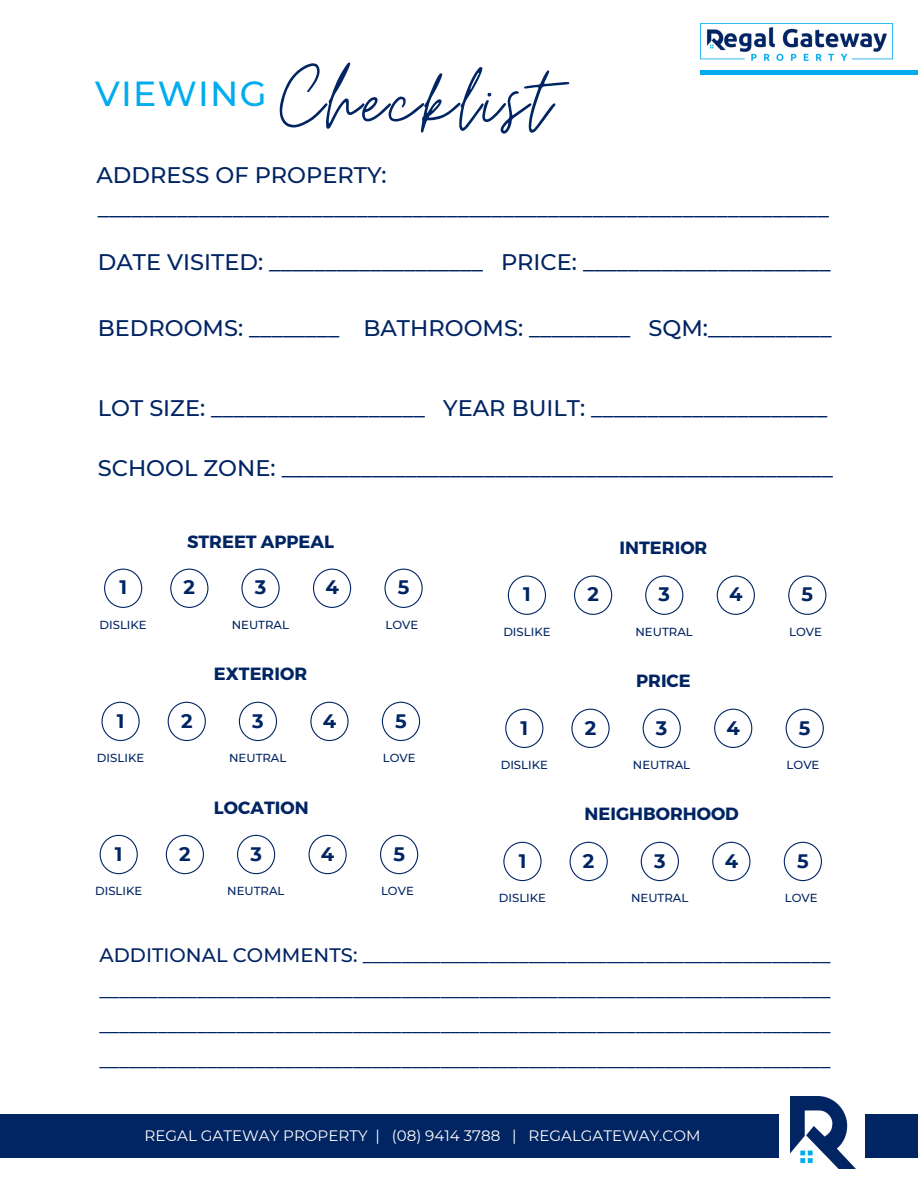
<style>
.page{position:relative;width:918px;height:1188px;background:#fff}
.page>*{position:absolute;margin:0;border:0;box-sizing:border-box;transform-origin:0 0}
.t1{font:100.05px "Moon Time";letter-spacing:.035em;color:#012463}
.t2{font:500 34.8px "Montserrat";letter-spacing:.035em;color:#00acee}
.t3{font:500 22.5px "Montserrat";color:#012463}
.t4{font:500 19.5px/34.8px "Montserrat";color:#012463;text-align:justify}
.t5{font:700 19.5px "Montserrat";color:#012463}
.t6{font:700 17.7px "Montserrat";color:#012463}
.t7{font:15.15px "Montserrat";color:#fff}
.t8{font:500 11.7px "Montserrat";color:#012463}
</style>
<div class="page">
<div style="left:0;top:1115px;width:918px;height:43px;background:#012463"></div>
<div style="left:779px;top:1088px;width:86px;height:90px;background:#fff"></div>
<img style="left:790px;top:1096px;width:65px;height:72px">
<img style="left:701px;top:23px;width:191px;height:39px">
<div style="left:700px;top:70px;width:218px;height:5px;background:#00acee"></div>
<svg style="left:104px;top:569px;width:38px;height:39px"></svg>
<svg style="left:101px;top:702px;width:39px;height:39px"></svg>
<svg style="left:100px;top:835px;width:38px;height:39px"></svg>
<svg style="left:508px;top:576px;width:38px;height:39px"></svg>
<svg style="left:505px;top:709px;width:38px;height:39px"></svg>
<svg style="left:503px;top:842px;width:39px;height:39px"></svg>
<svg style="left:170px;top:569px;width:38px;height:39px"></svg>
<svg style="left:168px;top:702px;width:38px;height:39px"></svg>
<svg style="left:166px;top:835px;width:38px;height:39px"></svg>
<svg style="left:574px;top:576px;width:38px;height:39px"></svg>
<svg style="left:571px;top:709px;width:39px;height:39px"></svg>
<svg style="left:570px;top:842px;width:38px;height:39px"></svg>
<svg style="left:241px;top:569px;width:39px;height:39px"></svg>
<svg style="left:239px;top:702px;width:38px;height:39px"></svg>
<svg style="left:237px;top:835px;width:38px;height:39px"></svg>
<svg style="left:645px;top:576px;width:38px;height:39px"></svg>
<svg style="left:643px;top:709px;width:38px;height:39px"></svg>
<svg style="left:641px;top:842px;width:38px;height:39px"></svg>
<svg style="left:313px;top:569px;width:38px;height:39px"></svg>
<svg style="left:310px;top:702px;width:39px;height:39px"></svg>
<svg style="left:308px;top:835px;width:39px;height:39px"></svg>
<svg style="left:717px;top:576px;width:38px;height:39px"></svg>
<svg style="left:714px;top:709px;width:38px;height:39px"></svg>
<svg style="left:712px;top:842px;width:38px;height:39px"></svg>
<svg style="left:384px;top:569px;width:39px;height:39px"></svg>
<svg style="left:382px;top:702px;width:38px;height:39px"></svg>
<svg style="left:380px;top:835px;width:38px;height:39px"></svg>
<svg style="left:788px;top:576px;width:38px;height:39px"></svg>
<svg style="left:786px;top:709px;width:38px;height:39px"></svg>
<svg style="left:784px;top:842px;width:38px;height:39px"></svg>
<h2 class="t2" style="left:95px;top:73px;width:173px">VIEWING</h2>
<h1 class="t1" style="left:280px;top:41px;width:272px">Checklist</h1>
<p class="t3" style="left:96px;top:161px;width:292px">ADDRESS OF PROPERTY:</p>
<p class="t3" style="left:98px;top:194px;width:733px">_________________________________________________________________</p>
<p class="t3" style="left:98px;top:248px;width:734px">DATE VISITED: ___________________ PRICE: ______________________</p>
<p class="t3" style="left:98px;top:314px;width:736px">BEDROOMS: ________ BATHROOMS: _________ SQM:___________</p>
<p class="t3" style="left:98px;top:394px;width:731px">LOT SIZE: ___________________ YEAR BUILT: _____________________</p>
<p class="t3" style="left:98px;top:454px;width:737px">SCHOOL ZONE: _________________________________________________</p>
<p class="t6" style="left:187px;top:530px;width:149px">STREET APPEAL</p>
<p class="t6" style="left:620px;top:537px;width:89px">INTERIOR</p>
<p class="t5" style="left:119px;top:576px;width:9px">1</p>
<p class="t5" style="left:184px;top:576px;width:13px">2</p>
<p class="t5" style="left:255px;top:576px;width:13px">3</p>
<p class="t5" style="left:325px;top:576px;width:15px">4</p>
<p class="t5" style="left:398px;top:576px;width:13px">5</p>
<p class="t5" style="left:523px;top:583px;width:9px">1</p>
<p class="t5" style="left:587px;top:583px;width:13px">2</p>
<p class="t5" style="left:659px;top:583px;width:13px">3</p>
<p class="t5" style="left:729px;top:583px;width:15px">4</p>
<p class="t5" style="left:802px;top:583px;width:13px">5</p>
<p class="t8" style="left:100px;top:617px;width:49px">DISLIKE</p>
<p class="t8" style="left:232px;top:617px;width:59px">NEUTRAL</p>
<p class="t8" style="left:385px;top:617px;width:34px">LOVE</p>
<p class="t8" style="left:503px;top:624px;width:49px">DISLIKE</p>
<p class="t8" style="left:636px;top:624px;width:59px">NEUTRAL</p>
<p class="t8" style="left:789px;top:624px;width:34px">LOVE</p>
<p class="t6" style="left:214px;top:663px;width:95px">EXTERIOR</p>
<p class="t6" style="left:636px;top:670px;width:56px">PRICE</p>
<p class="t5" style="left:117px;top:709px;width:9px">1</p>
<p class="t5" style="left:181px;top:709px;width:13px">2</p>
<p class="t5" style="left:252px;top:709px;width:13px">3</p>
<p class="t5" style="left:323px;top:709px;width:15px">4</p>
<p class="t5" style="left:395px;top:709px;width:13px">5</p>
<p class="t5" style="left:521px;top:716px;width:9px">1</p>
<p class="t5" style="left:585px;top:716px;width:13px">2</p>
<p class="t5" style="left:656px;top:716px;width:13px">3</p>
<p class="t5" style="left:727px;top:716px;width:15px">4</p>
<p class="t5" style="left:799px;top:716px;width:13px">5</p>
<p class="t8" style="left:97px;top:750px;width:49px">DISLIKE</p>
<p class="t8" style="left:229px;top:750px;width:59px">NEUTRAL</p>
<p class="t8" style="left:383px;top:750px;width:34px">LOVE</p>
<p class="t8" style="left:501px;top:757px;width:49px">DISLIKE</p>
<p class="t8" style="left:633px;top:757px;width:59px">NEUTRAL</p>
<p class="t8" style="left:787px;top:757px;width:34px">LOVE</p>
<p class="t6" style="left:214px;top:796px;width:96px">LOCATION</p>
<p class="t6" style="left:585px;top:802px;width:156px">NEIGHBORHOOD</p>
<p class="t5" style="left:115px;top:842px;width:9px">1</p>
<p class="t5" style="left:179px;top:842px;width:13px">2</p>
<p class="t5" style="left:250px;top:842px;width:13px">3</p>
<p class="t5" style="left:321px;top:842px;width:15px">4</p>
<p class="t5" style="left:393px;top:842px;width:13px">5</p>
<p class="t5" style="left:519px;top:849px;width:9px">1</p>
<p class="t5" style="left:583px;top:849px;width:13px">2</p>
<p class="t5" style="left:654px;top:849px;width:13px">3</p>
<p class="t5" style="left:725px;top:849px;width:15px">4</p>
<p class="t5" style="left:797px;top:849px;width:13px">5</p>
<p class="t8" style="left:95px;top:883px;width:49px">DISLIKE</p>
<p class="t8" style="left:227px;top:883px;width:59px">NEUTRAL</p>
<p class="t8" style="left:381px;top:883px;width:34px">LOVE</p>
<p class="t8" style="left:499px;top:890px;width:49px">DISLIKE</p>
<p class="t8" style="left:631px;top:890px;width:59px">NEUTRAL</p>
<p class="t8" style="left:785px;top:890px;width:34px">LOVE</p>
<p class="t4" style="left:100px;top:938px;width:733px">ADDITIONAL COMMENTS: ________________________________________________ ___________________________________________________________________________ ___________________________________________________________________________ ___________________________________________________________________________</p>
<p class="t7" style="left:145px;top:1126px;width:557px">REGAL GATEWAY PROPERTY | (08) 9414 3788 | REGALGATEWAY.COM</p>
</div>
